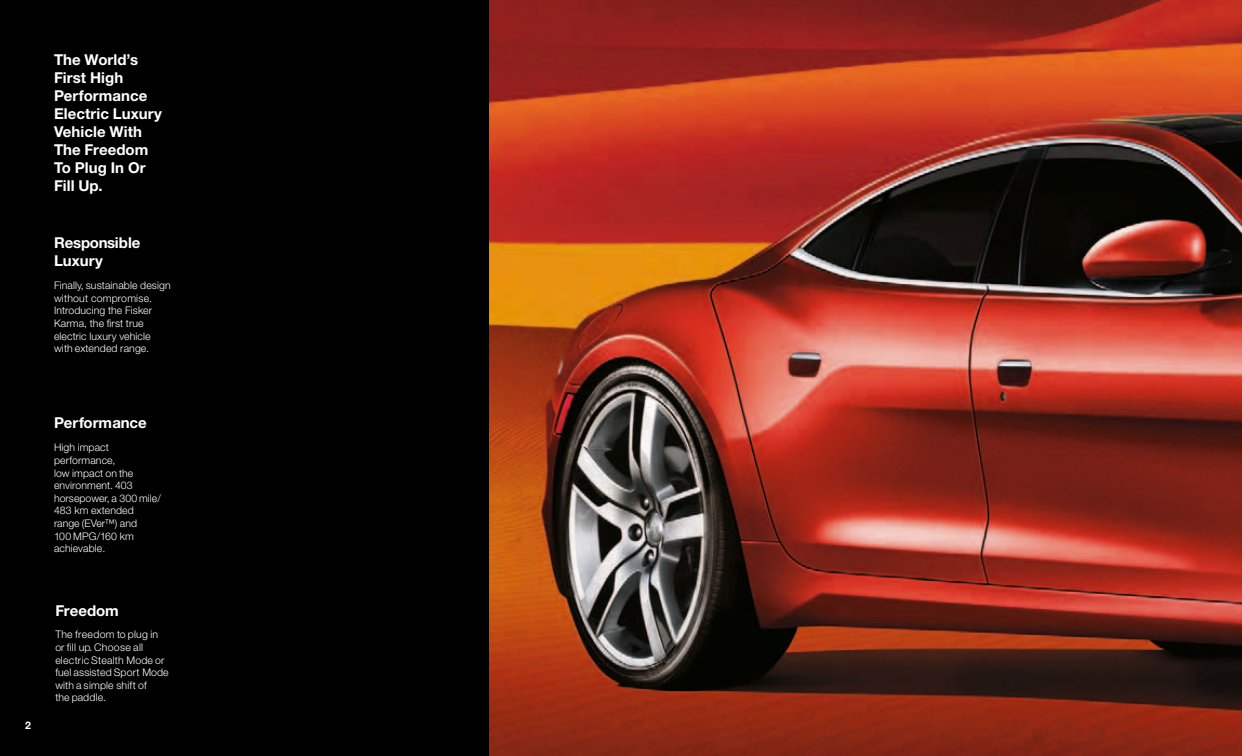
<style>
.page{position:relative;width:1242px;height:756px;background:#010000}
.page>*{position:absolute;margin:0;border:0;box-sizing:border-box;transform-origin:0 0}
.t1{font:700 15px/18px "Helvetica Neue LT Std";letter-spacing:.005em;color:#fff}
.t2{font:300 10.5px/12.6px "Helvetica Neue LT Std";letter-spacing:.01em;color:#fff}
.t3{font:700 10.5px "Helvetica Neue LT Std";color:#fff}
</style>
<div class="page">
<img style="left:489px;top:0;width:753px;height:756px">
<h1 class="t1" style="left:54px;top:52px;width:110px">The World’s<br>First High<br>Performance<br>Electric Luxury<br>Vehicle With<br>The Freedom<br>To Plug In Or<br>Fill Up.</h1>
<h1 class="t1" style="left:54px;top:236px;width:88px">Responsible<br>Luxury</h1>
<p class="t2" style="left:54px;top:280px;width:118px">Finally, sustainable design without compromise.<br>Introducing the Fisker<br>Karma, the first true electric luxury vehicle with extended range.</p>
<p class="t3" style="left:25px;top:721px;width:7px">2</p>
<h1 class="t1" style="left:54px;top:416px;width:94px">Performance</h1>
<p class="t2" style="left:54px;top:443px;width:108px">High impact performance,<br>low impact on the environment. 403 horsepower, a 300 mile/<br>483 km extended range (EVer™) and<br>100 MPG/160 km achievable .</p>
<h1 class="t1" style="left:55px;top:603px;width:65px">Freedom</h1>
<p class="t2" style="left:55px;top:630px;width:115px">The freedom to plug in or fill up. Choose all electric Stealth Mode or fuel assisted Sport Mode with a simple shift of<br>the paddle.</p>
</div>
